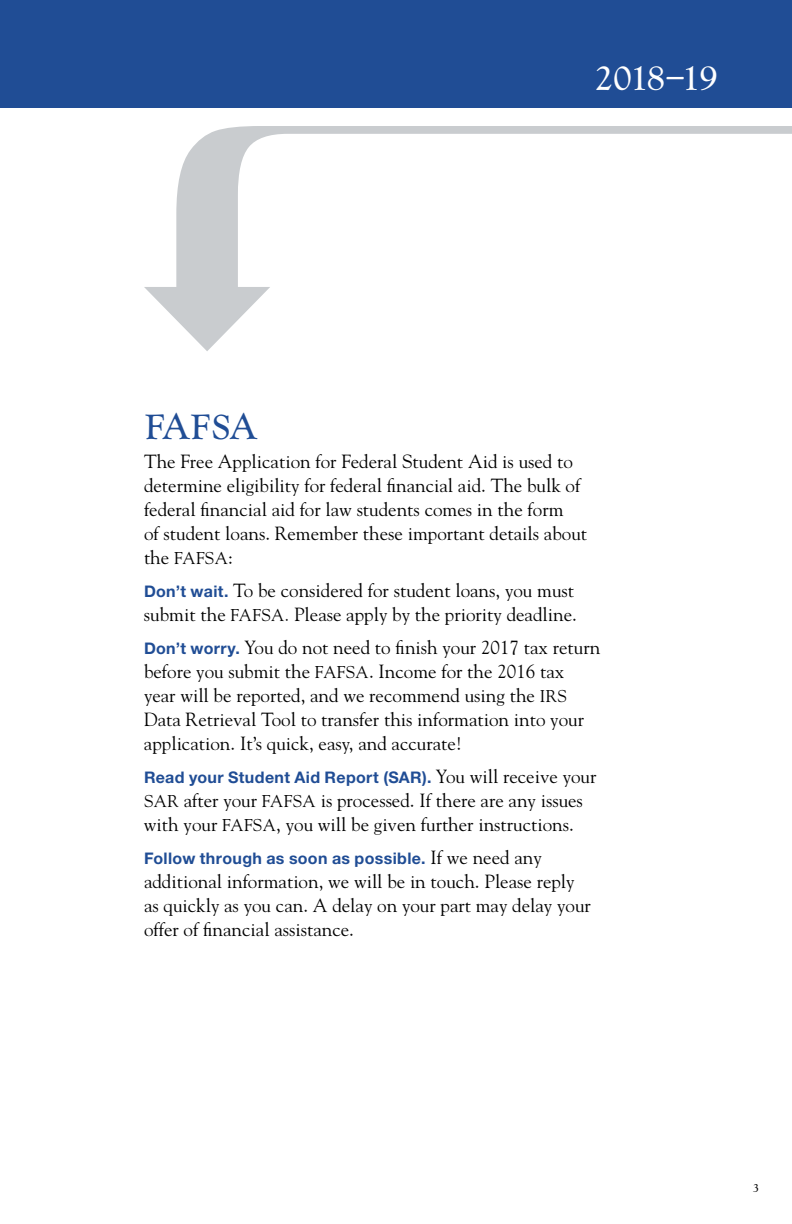
<style>
.page{position:relative;width:792px;height:1224px;background:#fff}
.page>*{position:absolute;margin:0;border:0;box-sizing:border-box;transform-origin:0 0}
.t1{font:36px "Goudy Catalogue EF";letter-spacing:-.05em;color:#fff}
.t2{font:36px "Goudy Catalogue EF";letter-spacing:-.02em;color:#204d95}
.t3{font:19px/24px "Goudy Std";color:#000}
.t4{font:17px "Goudy Std";letter-spacing:.02em;color:#000}
.t5{font:700 16px "Helvetica Neue LT Std";letter-spacing:.02em;color:#204d95}
.t6{font:12px "Goudy Catalogue EF";color:#000}
.s1{font-size:19px}
.s2{font-family:"Helvetica Neue LT Std";font-weight:700;font-size:16px;color:#204d95}
.s3{font-size:17px}
.s4{font-family:"Goudy Std";font-weight:400;font-size:19px;color:#000}
</style>
<div class="page">
<div style="left:0;top:0;width:792px;height:108px;background:#204d95"></div>
<svg style="left:144px;top:126px;width:648px;height:225px"></svg>
<h1 class="t1" style="left:595px;top:58px;width:125px">2018–19</h1>
<h1 class="t2" style="left:144px;top:407px;width:115px">FAFSA</h1>
<p class="t3" style="left:144px;top:449px;width:445px">The Free Application for Federal Student Aid is used to determine eligibility for federal financial aid. The bulk of federal financial aid for law students comes in the form<br>of student loans. Remember these important details about</p>
<p class="t4" style="left:144px;top:548px;width:91px"><span class="s1">the</span> FAFSA<span class="s1">:</span></p>
<p class="t3" style="left:144px;top:578px;width:432px"><span class="s2">Don’t wait.</span> To be considered for student loans, you must submit the <span class="s3">FAFSA.</span> Please apply by the priority deadline.</p>
<p class="t3" style="left:144px;top:635px;width:458px"><span class="s2">Don’t worry.</span> You do not need to finish your 2017 tax return before you submit the <span class="s3">FAFSA</span>. Income for the 2016 tax year will be reported, and we recommend using the <span class="s3">IRS </span>Data Retrieval Tool to transfer this information into your application. It’s quick, easy, and accurate!</p>
<p class="t5" style="left:144px;top:768px;width:454px">Read your Student Aid Report (SAR). <span class="s4">You will receive your</span></p>
<p class="t3" style="left:144px;top:788px;width:440px"><span class="s3">SAR</span> after your <span class="s3">FAFSA</span> is processed. If there are any issues with your <span class="s3">FAFSA</span>, you will be given further instructions.</p>
<p class="t5" style="left:144px;top:849px;width:399px">Follow through as soon as possible. <span class="s4">If we need any</span></p>
<p class="t3" style="left:144px;top:869px;width:448px">additional information, we will be in touch. Please reply as quickly as you can. A delay on your part may delay your offer of financial assistance.</p>
<p class="t6" style="left:753px;top:1182px;width:8px">3</p>
</div>
